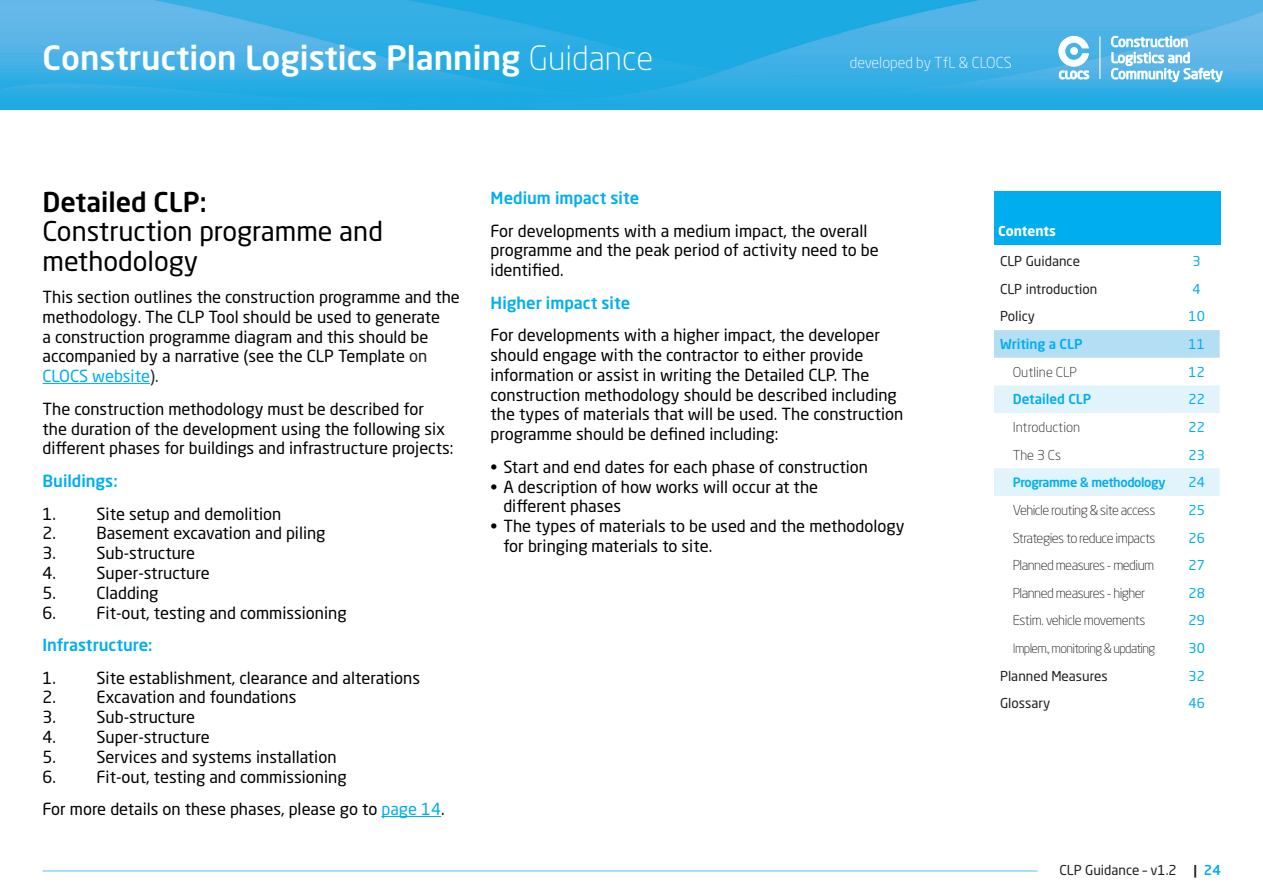
<style>
.page{position:relative;width:1263px;height:893px;background:#fff}
.page>*{position:absolute;margin:0;border:0;box-sizing:border-box;transform-origin:0 0}
.t1{font:500 33px "Neo Sans Std";color:#fff}
.BIG_main_title{font:27px/29.2px "Neo Sans Std";color:#000}
.Main{font:16.5px/19.8px "Neo Sans Std";color:#000}
.Main-2{font:500 16.5px "Neo Sans Std";color:#00aeef}
.Bullets{font:16.5px "Neo Sans Std";color:#000}
.t2{font:300 15px "Neo Sans Std";color:#fff}
.Bullets-2{font:300 13.5px "Neo Sans Std";letter-spacing:-.04em;color:#231f20}
.Bullets-3{font:13.5px "Neo Sans Std";color:#231f20}
.Bullets-4{font:13.5px "Neo Sans Std";color:#00aeef}
.Bullets-5{font:500 13.5px "Neo Sans Std";color:#00aeef}
.Bullets-6{font:300 13.5px "Neo Sans Std";color:#231f20}
.Main-3{font:700 13.5px "Neo Sans Std";color:#fff}
.Bullets-7{font:300 12.75px "Neo Sans Std";letter-spacing:-.05em;color:#231f20}
.Bullets-8{font:500 12.75px "Neo Sans Std";letter-spacing:-.03em;color:#00aeef}
.s1{font-weight:300}
.s2{font-weight:500}
.s3{color:#231f20}
.s4{color:#00aeef}
.s5{font-weight:500;color:#00aeef}
</style>
<div class="page">
<img style="left:0;top:0;width:1263px;height:109px">
<hr style="left:1099px;top:36px;width:1px;height:43px;background:#fff">
<svg style="left:1111px;top:36px;width:111px;height:46px"></svg>
<svg style="left:1059px;top:36px;width:30px;height:43px"></svg>
<hr style="left:43px;top:870px;width:994px;height:2px;background:#8dd7f7">
<div style="left:994px;top:330px;width:226px;height:28px;background:#b3def3"></div>
<svg style="left:994px;top:385px;width:226px;height:111px"></svg>
<div style="left:1174px;top:413px;width:46px;height:28px;background:#fff"></div>
<div style="left:994px;top:191px;width:227px;height:53px;background:#00aeef"></div>
<hr style="left:43px;top:383px;width:107px;height:1px;background:#00aeef">
<hr style="left:381px;top:816px;width:60px;height:1px;background:#00aeef">
<h1 class="t1" style="left:43px;top:37px;width:612px">Construction Logistics Planning <span class="s1">Guidance</span></h1>
<p class="t2" style="left:850px;top:54px;width:163px">developed by TfL &amp; CLOCS</p>
<p class="BIG_main_title" style="left:43px;top:187px;width:342px"><span class="s2">Detailed CLP:<br></span>Construction programme and methodology</p>
<p class="Main" style="left:43px;top:287px;width:419px">This section outlines the construction programme and the methodology. The CLP Tool should be used to generate<br>a construction programme diagram and this should be accompanied by a narrative (see the CLP Template <span class="s3">on </span><span class="s4">CLOCS website</span><span class="s3">).</span></p>
<p class="Main" style="left:43px;top:399px;width:412px">The construction methodology must be described for<br>the duration of the development using the following six different phases for buildings and infrastructure projects:</p>
<p class="Main-2" style="left:43px;top:470px;width:77px">Buildings:</p>
<p class="Main" style="left:43px;top:503px;width:15px">1.</p>
<p class="Main" style="left:97px;top:503px;width:186px">Site setup and demolition</p>
<p class="Main" style="left:43px;top:523px;width:15px">2.</p>
<p class="Main" style="left:97px;top:523px;width:230px">Basement excavation and piling</p>
<p class="Main" style="left:43px;top:543px;width:15px">3.</p>
<p class="Main" style="left:97px;top:543px;width:100px">Sub-structure</p>
<p class="Main" style="left:43px;top:563px;width:15px">4.</p>
<p class="Main" style="left:97px;top:563px;width:115px">Super-structure</p>
<p class="Main" style="left:43px;top:583px;width:15px">5.</p>
<p class="Main" style="left:97px;top:583px;width:63px">Cladding</p>
<p class="Main" style="left:43px;top:602px;width:15px">6.</p>
<p class="Main" style="left:97px;top:602px;width:252px">Fit-out, testing and commissioning</p>
<p class="Main-2" style="left:43px;top:635px;width:111px">Infrastructure:</p>
<p class="Main" style="left:43px;top:667px;width:15px">1.</p>
<p class="Main" style="left:97px;top:667px;width:325px">Site establishment, clearance and alterations</p>
<p class="Main" style="left:43px;top:687px;width:15px">2.</p>
<p class="Main" style="left:97px;top:687px;width:201px">Excavation and foundations</p>
<p class="Main" style="left:43px;top:707px;width:15px">3.</p>
<p class="Main" style="left:97px;top:707px;width:100px">Sub-structure</p>
<p class="Main" style="left:43px;top:727px;width:15px">4.</p>
<p class="Main" style="left:97px;top:727px;width:115px">Super-structure</p>
<p class="Main" style="left:43px;top:747px;width:15px">5.</p>
<p class="Main" style="left:97px;top:747px;width:242px">Services and systems installation</p>
<p class="Main" style="left:43px;top:766px;width:15px">6.</p>
<p class="Main" style="left:97px;top:766px;width:252px">Fit-out, testing and commissioning</p>
<p class="Bullets" style="left:43px;top:799px;width:404px">For more details on these phases, please go to <span class="s4">page 14</span>.</p>
<p class="Main-2" style="left:491px;top:187px;width:150px">Medium impact site</p>
<p class="Main" style="left:491px;top:220px;width:389px">For developments with a medium impact, the overall programme and the peak period of activity need to be identified.</p>
<p class="Main-2" style="left:491px;top:292px;width:141px">Higher impact site</p>
<p class="Main" style="left:491px;top:325px;width:414px">For developments with a higher impact, the developer should engage with the contractor to either provide information or assist in writing the Detailed CLP. The construction methodology should be described including the types of materials that will be used. The construction programme should be defined including:</p>
<p class="Main" style="left:491px;top:457px;width:379px">• Start and end dates for each phase of construction</p>
<p class="Main" style="left:503px;top:476px;width:316px;text-indent:-13px">• A description of how works will occur at the different phases</p>
<p class="Main" style="left:503px;top:516px;width:403px;text-indent:-13px">• The types of materials to be used and the methodology for bringing materials to site.</p>
<p class="Main-3" style="left:998px;top:222px;width:59px">Contents</p>
<p class="Bullets-3" style="left:1000px;top:253px;width:82px">CLP Guidance</p>
<p class="Bullets-4" style="left:1192px;top:253px;width:10px">3</p>
<p class="Bullets-3" style="left:1000px;top:281px;width:99px">CLP introduction</p>
<p class="Bullets-4" style="left:1192px;top:281px;width:10px">4</p>
<p class="Bullets-3" style="left:1000px;top:308px;width:37px">Policy</p>
<p class="Bullets-4" style="left:1188px;top:308px;width:18px">10</p>
<p class="Bullets-5" style="left:1000px;top:336px;width:84px">Writing a CLP</p>
<p class="Bullets-4" style="left:1188px;top:336px;width:18px">11</p>
<p class="Bullets-6" style="left:1013px;top:364px;width:66px">Outline CLP</p>
<p class="Bullets-4" style="left:1188px;top:363px;width:18px">12</p>
<p class="Bullets-5" style="left:1013px;top:391px;width:80px">Detailed CLP</p>
<p class="Bullets-4" style="left:1188px;top:391px;width:18px">22</p>
<p class="Bullets-6" style="left:1013px;top:419px;width:69px">Introduction</p>
<p class="Bullets-4" style="left:1188px;top:419px;width:18px">22</p>
<p class="Bullets-2" style="left:1013px;top:447px;width:50px">The 3 Cs</p>
<p class="Bullets-4" style="left:1188px;top:446px;width:18px">23</p>
<p class="Bullets-8" style="left:1013px;top:474px;width:154px">Programme &amp; methodology</p>
<p class="Bullets-4" style="left:1188px;top:474px;width:18px">24</p>
<p class="Bullets-2" style="left:1013px;top:502px;width:144px">Vehicle routing &amp; site access</p>
<p class="Bullets-4" style="left:1188px;top:502px;width:18px">25</p>
<p class="Bullets-2" style="left:1013px;top:530px;width:144px">Strategies to reduce impacts</p>
<p class="Bullets-4" style="left:1188px;top:529px;width:18px">26</p>
<p class="Bullets-2" style="left:1013px;top:557px;width:143px">Planned measures - medium</p>
<p class="Bullets-4" style="left:1188px;top:557px;width:18px">27</p>
<p class="Bullets-2" style="left:1013px;top:585px;width:134px">Planned measures - higher</p>
<p class="Bullets-4" style="left:1188px;top:585px;width:18px">28</p>
<p class="Bullets-2" style="left:1013px;top:612px;width:134px">Estim. vehicle movements</p>
<p class="Bullets-4" style="left:1188px;top:612px;width:18px">29</p>
<p class="Bullets-7" style="left:1013px;top:641px;width:144px">Implem., monitoring &amp; updating</p>
<p class="Bullets-4" style="left:1188px;top:640px;width:18px">30</p>
<p class="Bullets-3" style="left:1000px;top:667px;width:109px">Planned Measures</p>
<p class="Bullets-4" style="left:1188px;top:667px;width:18px">32</p>
<p class="Bullets-3" style="left:1000px;top:695px;width:52px">Glossary</p>
<p class="Bullets-4" style="left:1188px;top:695px;width:18px">46</p>
<p class="Bullets-3" style="left:1059px;top:861px;width:163px">CLP Guidance – v1.2 <span class="s2">|</span> <span class="s5">24</span></p>
</div>
